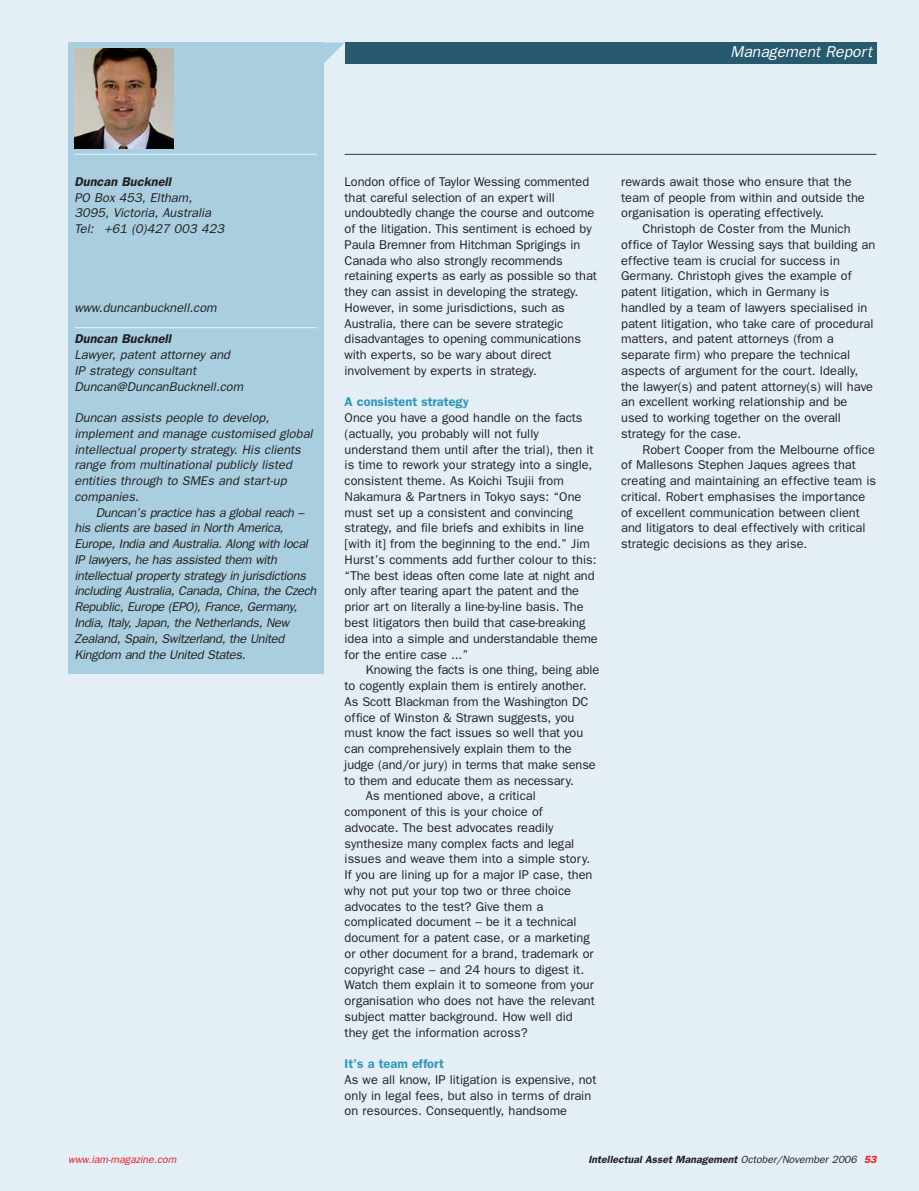
<style>
.page{position:relative;width:919px;height:1191px;background:#fff}
.page>*{position:absolute;margin:0;border:0;box-sizing:border-box;transform-origin:0 0}
.t1{font:italic 15.75px "Franklin Gothic";color:#fff}
.t2{font:12.75px/15.8px "Franklin Gothic";color:#231f20}
.t3{font:italic 12.75px/15.8px "Franklin Gothic";letter-spacing:-.025em;color:#231f20}
.t4{font:italic 12.75px/15.8px "Franklin Gothic";color:#231f20}
.t5{font:600 12.75px "Franklin Gothic";color:#3297b9}
.t6{font:italic 600 12.75px "Franklin Gothic";color:#231f20}
.t7{font:italic 600 10.5px "Franklin Gothic";color:#231f20}
.t8{font:italic 10.5px "Franklin Gothic";color:#ed1c24}
.s1{font-weight:400}
.s2{color:#ed1c24}
</style>
<div class="page">
<div style="left:0;top:0;width:918px;height:1191px;background:#e3eff5"></div>
<div style="left:344px;top:43px;width:532px;height:21px;background:#275a6e"></div>
<hr style="left:344px;top:154px;width:532px;height:1px;background:#275a6e">
<svg style="left:323px;top:43px;width:21px;height:21px"></svg>
<div style="left:68px;top:43px;width:255px;height:631px;background:#a8cee0"></div>
<img style="left:74px;top:49px;width:99px;height:99px">
<hr style="left:74px;top:154px;width:243px;height:1px;background:#e3eff5">
<hr style="left:74px;top:327px;width:243px;height:1px;background:#e3eff5">
<p class="t1" style="left:730px;top:46px;width:146px">Management Report</p>
<p class="t6" style="left:74px;top:177px;width:100px">Duncan Bucknell</p>
<p class="t4" style="left:74px;top:190px;width:153px">PO Box 453, Eltham,<br>3095, Victoria, Australia<br>Tel: +61 (0)427 003 423</p>
<p class="t4" style="left:74px;top:301px;width:146px">www.duncanbucknell.com</p>
<p class="t6" style="left:74px;top:335px;width:100px">Duncan Bucknell</p>
<p class="t4" style="left:74px;top:348px;width:172px">Lawyer, patent attorney and<br>IP strategy consultant<br>Duncan@DuncanBucknell.com</p>
<p class="t4" style="left:74px;top:411px;width:242px">Duncan assists people to develop, implement and manage customised global intellectual property strategy. His clients range from multinational publicly listed entities through to SMEs and start-up companies.</p>
<p class="t3" style="left:74px;top:505px;width:245px;text-indent:21px">Duncan’s practice has a global reach – his clients are based in North America, Europe, India and Australia. Along with local IP lawyers, he has assisted them with intellectual property strategy in jurisdictions including Australia, Canada, China, the Czech Republic, Europe (EPO), France, Germany, India, Italy, Japan, the Netherlands, New Zealand, Spain, Switzerland, the United Kingdom and the United States.</p>
<p class="t8" style="left:68px;top:1155px;width:112px">www.iam-magazine.com</p>
<p class="t2" style="left:344px;top:175px;width:254px">London office of Taylor Wessing commented that careful selection of an expert will undoubtedly change the course and outcome of the litigation. This sentiment is echoed by Paula Bremner from Hitchman Sprigings in Canada who also strongly recommends retaining experts as early as possible so that they can assist in developing the strategy.<br>However, in some jurisdictions, such as Australia, there can be severe strategic disadvantages to opening communications with experts, so be wary about direct involvement by experts in strategy.</p>
<p class="t5" style="left:344px;top:398px;width:126px">A consistent strategy</p>
<p class="t2" style="left:344px;top:411px;width:254px">Once you have a good handle on the facts (actually, you probably will not fully understand them until after the trial), then it is time to rework your strategy into a single, consistent theme. As Koichi Tsujii from Nakamura &amp; Partners in Tokyo says: “One must set up a consistent and convincing strategy, and file briefs and exhibits in line [with it] from the beginning to the end.” Jim Hurst’s comments add further colour to this: “The best ideas often come late at night and only after tearing apart the patent and the prior art on literally a line-by-line basis. The best litigators then build that case-breaking idea into a simple and understandable theme for the entire case ...”</p>
<p class="t2" style="left:366px;top:663px;width:235px">Knowing the facts is one thing, being able</p>
<p class="t2" style="left:344px;top:679px;width:243px">to cogently explain them is entirely another.</p>
<p class="t2" style="left:344px;top:694px;width:245px">As Scott Blackman from the Washington DC</p>
<p class="t2" style="left:344px;top:710px;width:231px">office of Winston &amp; Strawn suggests, you</p>
<p class="t2" style="left:344px;top:726px;width:240px">must know the fact issues so well that you</p>
<p class="t2" style="left:344px;top:742px;width:229px">can comprehensively explain them to the</p>
<p class="t2" style="left:344px;top:757px;width:253px">judge (and/or jury) in terms that make sense</p>
<p class="t2" style="left:344px;top:773px;width:231px">to them and educate them as necessary.</p>
<p class="t2" style="left:366px;top:789px;width:171px">As mentioned above, a critical</p>
<p class="t2" style="left:344px;top:805px;width:200px">component of this is your choice of</p>
<p class="t2" style="left:344px;top:820px;width:210px">advocate. The best advocates readily</p>
<p class="t2" style="left:344px;top:836px;width:231px">synthesize many complex facts and legal</p>
<p class="t2" style="left:344px;top:852px;width:247px">issues and weave them into a simple story.</p>
<p class="t2" style="left:344px;top:868px;width:249px">If you are lining up for a major IP case, then</p>
<p class="t2" style="left:344px;top:883px;width:228px">why not put your top two or three choice</p>
<p class="t2" style="left:344px;top:899px;width:200px">advocates to the test? Give them a</p>
<p class="t2" style="left:344px;top:915px;width:233px">complicated document – be it a technical</p>
<p class="t2" style="left:344px;top:931px;width:247px">document for a patent case, or a marketing</p>
<p class="t2" style="left:344px;top:946px;width:250px">or other document for a brand, trademark or</p>
<p class="t2" style="left:344px;top:962px;width:241px">copyright case – and 24 hours to digest it.</p>
<p class="t2" style="left:344px;top:978px;width:251px">Watch them explain it to someone from your</p>
<p class="t2" style="left:344px;top:994px;width:252px">organisation who does not have the relevant</p>
<p class="t2" style="left:344px;top:1009px;width:229px">subject matter background. How well did</p>
<p class="t2" style="left:344px;top:1025px;width:184px">they get the information across?</p>
<p class="t5" style="left:344px;top:1059px;width:101px">It’s a team effort</p>
<p class="t2" style="left:344px;top:1072px;width:253px">As we all know, IP litigation is expensive, not only in legal fees, but also in terms of drain on resources. Consequently, handsome</p>
<p class="t2" style="left:621px;top:175px;width:245px">rewards await those who ensure that the team of people from within and outside the organisation is operating effectively.</p>
<p class="t2" style="left:621px;top:222px;width:256px;text-indent:21px">Christoph de Coster from the Munich office of Taylor Wessing says that building an effective team is crucial for success in Germany. Christoph gives the example of patent litigation, which in Germany is handled by a team of lawyers specialised in patent litigation, who take care of procedural matters, and patent attorneys (from a separate firm) who prepare the technical aspects of argument for the court. Ideally, the lawyer(s) and patent attorney(s) will have an excellent working relationship and be used to working together on the overall strategy for the case.</p>
<p class="t2" style="left:621px;top:442px;width:256px;text-indent:21px">Robert Cooper from the Melbourne office of Mallesons Stephen Jaques agrees that creating and maintaining an effective team is critical. Robert emphasises the importance of excellent communication between client and litigators to deal effectively with critical strategic decisions as they arise.</p>
<p class="t7" style="left:588px;top:1155px;width:291px">Intellectual Asset Management <span class="s1">October/November 2006</span> <span class="s2">53</span></p>
</div>
